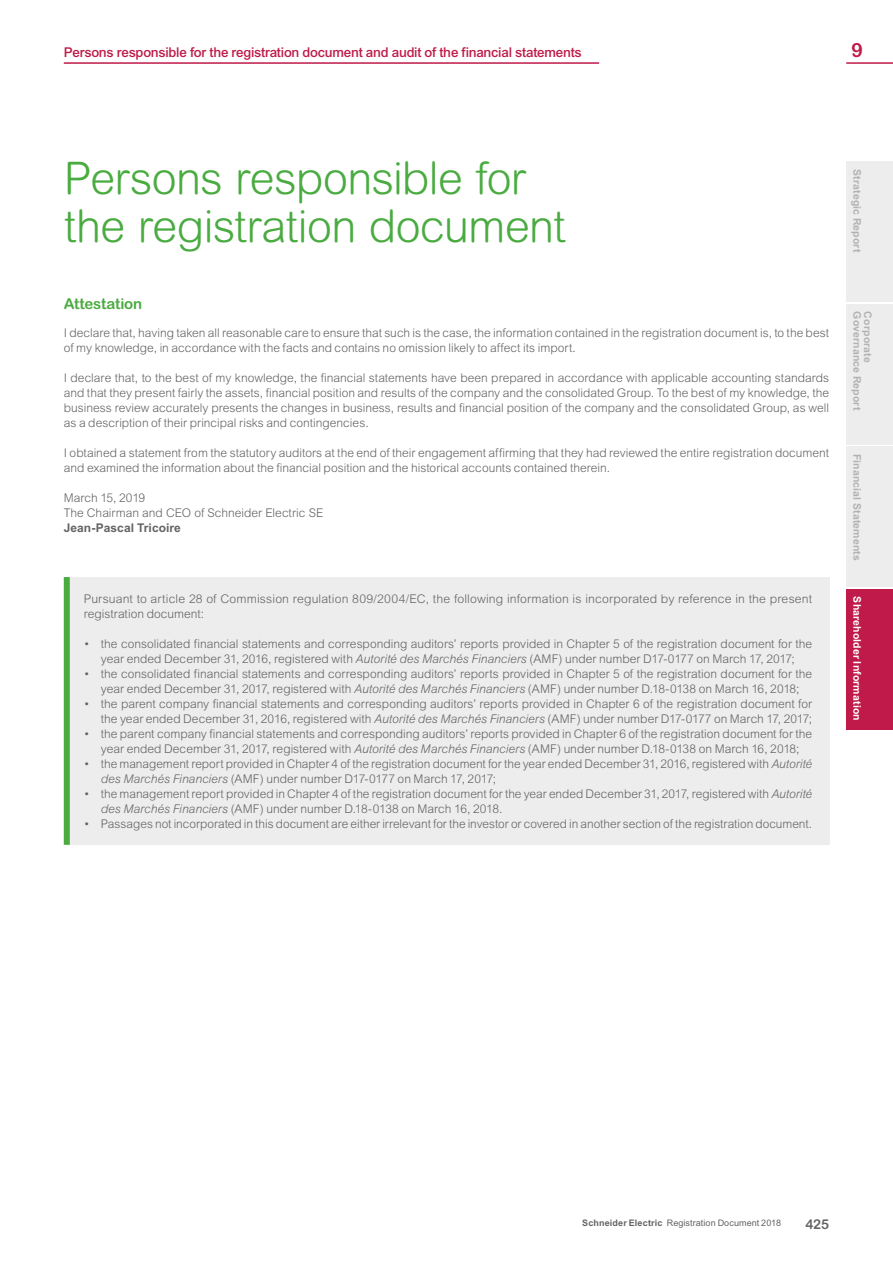
<style>
.page{position:relative;width:893px;height:1263px;background:#fff}
.page>*{position:absolute;margin:0;border:0;box-sizing:border-box;transform-origin:0 0}
.t1{font:300 45px/48px "Arial Rounded MT Pro";letter-spacing:-.015em;color:#49ab40}
.t2{font:700 19.5px "Arial Rounded MT Pro";color:#bf1a49}
.t3{font:700 15px "Arial Rounded MT Pro";letter-spacing:-.015em;color:#49ab40}
.t4{font:500 13.5px "Arial MT Pro";letter-spacing:-.015em;color:#bf1a49}
.t5{font:700 13.5px "Arial Rounded MT Pro";color:#646363}
.t6{font:300 12px/15px "Arial MT Pro";color:#646363}
.t7{font:700 12px "Arial MT Pro";letter-spacing:.005em;color:#646363}
.t8{font:700 10.5px "Arial MT Pro";letter-spacing:.01em;color:#b3b2b2}
.t9{font:700 10.5px "Arial MT Pro";letter-spacing:.01em;color:#fff}
.t10{font:9px "Arial MT Pro";letter-spacing:.01em;color:#646363}
.s1{font-style:italic}
.s2{font-weight:700}
</style>
<div class="page">
<div style="left:846px;top:304px;width:47px;height:140px;background:#ededed"></div>
<div style="left:846px;top:446px;width:47px;height:141px;background:#ededed"></div>
<div style="left:846px;top:589px;width:47px;height:140px;background:#bf1a49"></div>
<div style="left:846px;top:162px;width:47px;height:140px;background:#ededed"></div>
<hr style="left:846px;top:62px;width:47px;height:2px;background:#bf1a49">
<hr style="left:64px;top:62px;width:535px;height:2px;background:#bf1a49">
<div style="left:67px;top:577px;width:762px;height:268px;background:#ededed"></div>
<div style="left:64px;top:577px;width:6px;height:268px;background:#49ab40"></div>
<p class="t4" style="left:64px;top:45px;width:519px">Persons responsible for the registration document and audit of the financial statements</p>
<h2 class="t2" style="left:851px;top:39px;width:13px">9</h2>
<h1 class="t1" style="left:64px;top:156px;width:503px">Persons responsible for the registration document</h1>
<p class="t3" style="left:64px;top:295px;width:80px">Attestation</p>
<p class="t6" style="left:64px;top:326px;width:767px">I declare that, having taken all reasonable care to ensure that such is the case, the information contained in the registration document is, to the best of my knowledge, in accordance with the facts and contains no omission likely to affect its import.</p>
<p class="t6" style="left:64px;top:371px;width:767px;text-align:justify">I declare that, to the best of my knowledge, the financial statements have been prepared in accordance with applicable accounting standards and that they present fairly the assets, financial position and results of the company and the consolidated Group. To the best of my knowledge, the business review accurately presents the changes in business, results and financial position of the company and the consolidated Group, as well as a description of their principal risks and contingencies.</p>
<p class="t6" style="left:64px;top:446px;width:767px">I obtained a statement from the statutory auditors at the end of their engagement affirming that they had reviewed the entire registration document and examined the information about the financial position and the historical accounts contained therein.</p>
<p class="t6" style="left:64px;top:491px;width:261px">March 15, 2019<br>The Chairman and CEO of Schneider Electric SE</p>
<p class="t7" style="left:64px;top:521px;width:119px">Jean-Pascal Tricoire</p>
<p class="t6" style="left:84px;top:591px;width:730px">Pursuant to article 28 of Commission regulation 809/2004/EC, the following information is incorporated by reference in the present registration document:</p>
<p class="t6" style="left:84px;top:636px;width:730px;text-align:center">• the consolidated financial statements and corresponding auditors’ reports provided in Chapter 5 of the registration document for the year ended December 31, 2016, registered with <span class="s1">Autorité des Marchés Financiers</span> (AMF) under number D17-0177 on March 17, 2017;</p>
<p class="t6" style="left:84px;top:666px;width:730px;text-align:center">• the consolidated financial statements and corresponding auditors’ reports provided in Chapter 5 of the registration document for the year ended December 31, 2017, registered with <span class="s1">Autorité des Marchés Financiers</span> (AMF) under number D.18-0138 on March 16, 2018;</p>
<p class="t6" style="left:84px;top:696px;width:730px;text-align:right">• the parent company financial statements and corresponding auditors’ reports provided in Chapter 6 of the registration document for the year ended December 31, 2016, registered with <span class="s1">Autorité des Marchés Financiers</span> (AMF) under number D17-0177 on March 17, 2017;</p>
<p class="t6" style="left:84px;top:726px;width:730px;text-align:center">• the parent company financial statements and corresponding auditors’ reports provided in Chapter 6 of the registration document for the year ended December 31, 2017, registered with <span class="s1">Autorité des Marchés Financiers</span> (AMF) under number D.18-0138 on March 16, 2018;</p>
<p class="t6" style="left:101px;top:756px;width:713px;text-indent:-17px">• the management report provided in Chapter 4 of the registration document for the year ended December 31, 2016, registered with <span class="s1">Autorité des Marchés Financiers</span> (AMF) under number D17-0177 on March 17, 2017;</p>
<p class="t6" style="left:101px;top:786px;width:713px;text-indent:-17px">• the management report provided in Chapter 4 of the registration document for the year ended December 31, 2017, registered with <span class="s1">Autorité des Marchés Financiers</span> (AMF) under number D.18-0138 on March 16, 2018.</p>
<p class="t6" style="left:84px;top:816px;width:730px">• Passages not incorporated in this document are either irrelevant for the investor or covered in another section of the registration document.</p>
<p class="t8" style="left:863px;top:169px;width:85px;rotate:90deg">Strategic Report</p>
<p class="t8" style="left:863px;top:311px;width:100px;rotate:90deg">Governance Report</p>
<p class="t8" style="left:874px;top:311px;width:53px;rotate:90deg">Corporate</p>
<p class="t8" style="left:863px;top:454px;width:108px;rotate:90deg">Financial Statements</p>
<p class="t9" style="left:863px;top:596px;width:126px;rotate:90deg">Shareholder Information</p>
<p class="t10" style="left:582px;top:1217px;width:200px"><span class="s2">Schneider Electric</span> Registration Document 2018</p>
<p class="t5" style="left:805px;top:1216px;width:25px">425</p>
</div>
